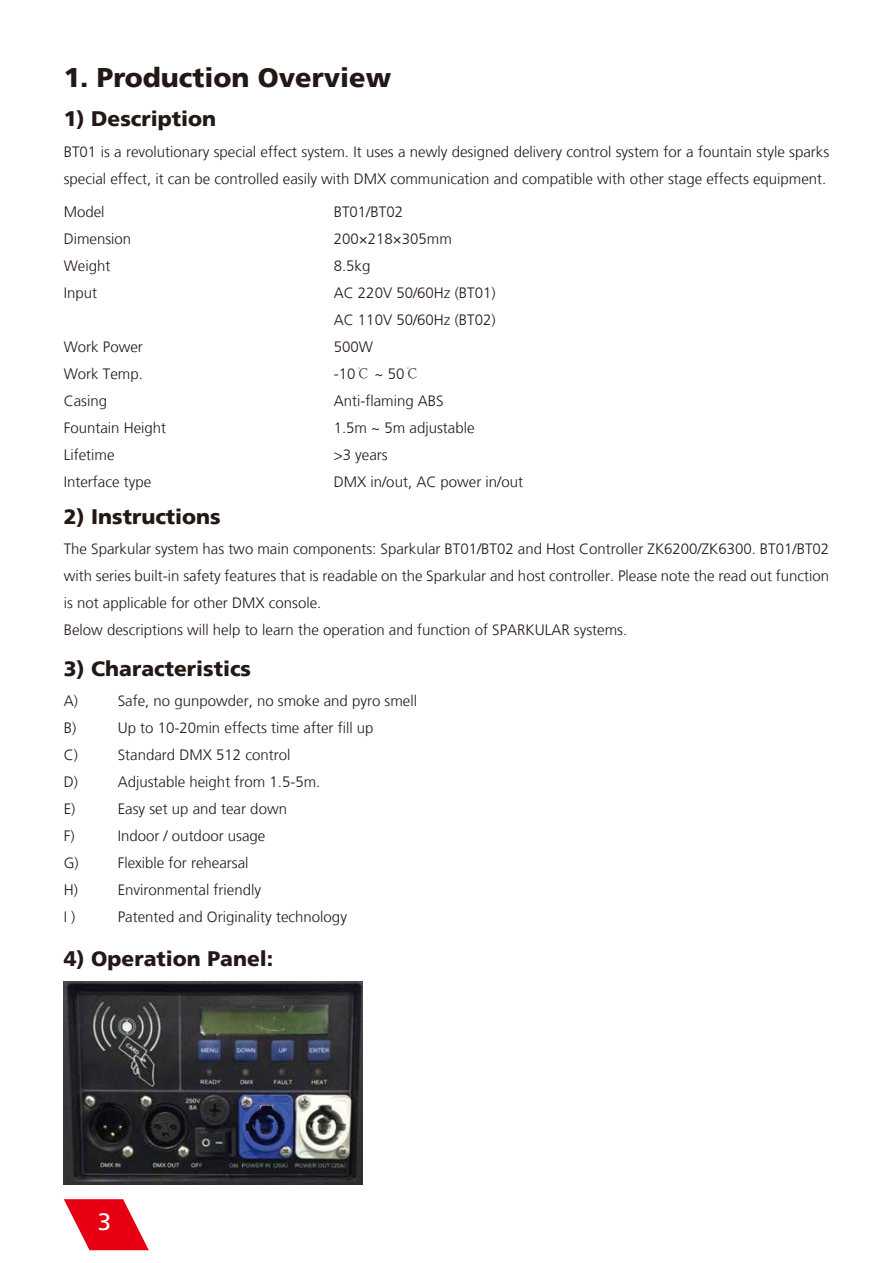
<style>
.page{position:relative;width:893px;height:1263px;background:#fff}
.page>*{position:absolute;margin:0;border:0;box-sizing:border-box;transform-origin:0 0}
.t1{font:900 27px "Frutiger LT";color:#221815}
.t2{font:24px "Frutiger LT";color:#fff}
.t3{font:900 21px "Frutiger LT";color:#221815}
.t4{font:300 15px/27px "Frutiger LT";color:#221815}
.s1{font-family:"Adobe Song Std"}
</style>
<div class="page">
<img style="left:64px;top:982px;width:298px;height:202px">
<svg style="left:64px;top:1199px;width:85px;height:51px"></svg>
<h1 class="t1" style="left:64px;top:61px;width:329px">1. Production Overview</h1>
<h3 class="t3" style="left:64px;top:106px;width:154px">1) Description</h3>
<p class="t4" style="left:64px;top:138px;width:767px">BT01 is a revolutionary special effect system. It uses a newly designed delivery control system for a fountain style sparks special effect, it can be controlled easily with DMX communication and compatible with other stage effects equipment.</p>
<p class="t4" style="left:64px;top:198px;width:42px">Model</p>
<p class="t4" style="left:334px;top:198px;width:71px">BT01/BT02</p>
<p class="t4" style="left:64px;top:225px;width:69px">Dimension</p>
<p class="t4" style="left:334px;top:225px;width:120px">200×218×305mm</p>
<p class="t4" style="left:64px;top:252px;width:48px">Weight</p>
<p class="t4" style="left:334px;top:252px;width:38px">8.5kg</p>
<p class="t4" style="left:64px;top:279px;width:35px">Input</p>
<p class="t4" style="left:334px;top:279px;width:163px">AC 220V 50/60Hz (BT01)<br>AC 110V 50/60Hz (BT02)</p>
<p class="t4" style="left:64px;top:333px;width:81px">Work Power</p>
<p class="t4" style="left:334px;top:333px;width:41px">500W</p>
<p class="t4" style="left:64px;top:360px;width:81px">Work Temp.</p>
<p class="t4" style="left:334px;top:360px;width:87px">-10<span class="s1">℃</span> ~ 50<span class="s1">℃</span></p>
<p class="t4" style="left:64px;top:387px;width:45px">Casing</p>
<p class="t4" style="left:334px;top:387px;width:112px">Anti-flaming ABS</p>
<p class="t4" style="left:64px;top:414px;width:104px">Fountain Height</p>
<p class="t4" style="left:334px;top:414px;width:142px">1.5m ~ 5m adjustable</p>
<p class="t4" style="left:64px;top:441px;width:52px">Lifetime</p>
<p class="t4" style="left:334px;top:441px;width:55px">&gt;3 years</p>
<p class="t4" style="left:64px;top:468px;width:89px">Interface type</p>
<p class="t4" style="left:334px;top:468px;width:191px">DMX in/out, AC power in/out</p>
<h3 class="t3" style="left:64px;top:503px;width:158px">2) Instructions</h3>
<p class="t4" style="left:64px;top:535px;width:767px">The Sparkular system has two main components: Sparkular BT01/BT02 and Host Controller ZK6200/ZK6300. BT01/BT02 with series built-in safety features that is readable on the Sparkular and host controller. Please note the read out function is not applicable for other DMX console.<br>Below descriptions will help to learn the operation and function of SPARKULAR systems.</p>
<h3 class="t3" style="left:64px;top:656px;width:189px">3) Characteristics</h3>
<p class="t4" style="left:64px;top:687px;width:16px">A)</p>
<p class="t4" style="left:118px;top:687px;width:301px">Safe, no gunpowder, no smoke and pyro smell</p>
<p class="t4" style="left:64px;top:714px;width:14px">B)</p>
<p class="t4" style="left:118px;top:714px;width:257px">Up to 10-20min effects time after fill up</p>
<p class="t4" style="left:64px;top:741px;width:16px">C)</p>
<p class="t4" style="left:118px;top:741px;width:174px">Standard DMX 512 control</p>
<p class="t4" style="left:64px;top:768px;width:16px">D)</p>
<p class="t4" style="left:118px;top:768px;width:204px">Adjustable height from 1.5-5m.</p>
<p class="t4" style="left:64px;top:795px;width:13px">E)</p>
<p class="t4" style="left:118px;top:795px;width:171px">Easy set up and tear down</p>
<p class="t4" style="left:64px;top:822px;width:12px">F)</p>
<p class="t4" style="left:118px;top:822px;width:149px">Indoor / outdoor usage</p>
<p class="t4" style="left:64px;top:849px;width:16px">G)</p>
<p class="t4" style="left:118px;top:849px;width:132px">Flexible for rehearsal</p>
<p class="t4" style="left:64px;top:876px;width:16px">H)</p>
<p class="t4" style="left:118px;top:876px;width:145px">Environmental friendly</p>
<p class="t4" style="left:64px;top:903px;width:13px">I )</p>
<p class="t4" style="left:118px;top:903px;width:231px">Patented and Originality technology</p>
<h3 class="t3" style="left:64px;top:946px;width:211px">4) Operation Panel:</h3>
<h2 class="t2" style="left:98px;top:1208px;width:15px">3</h2>
</div>
